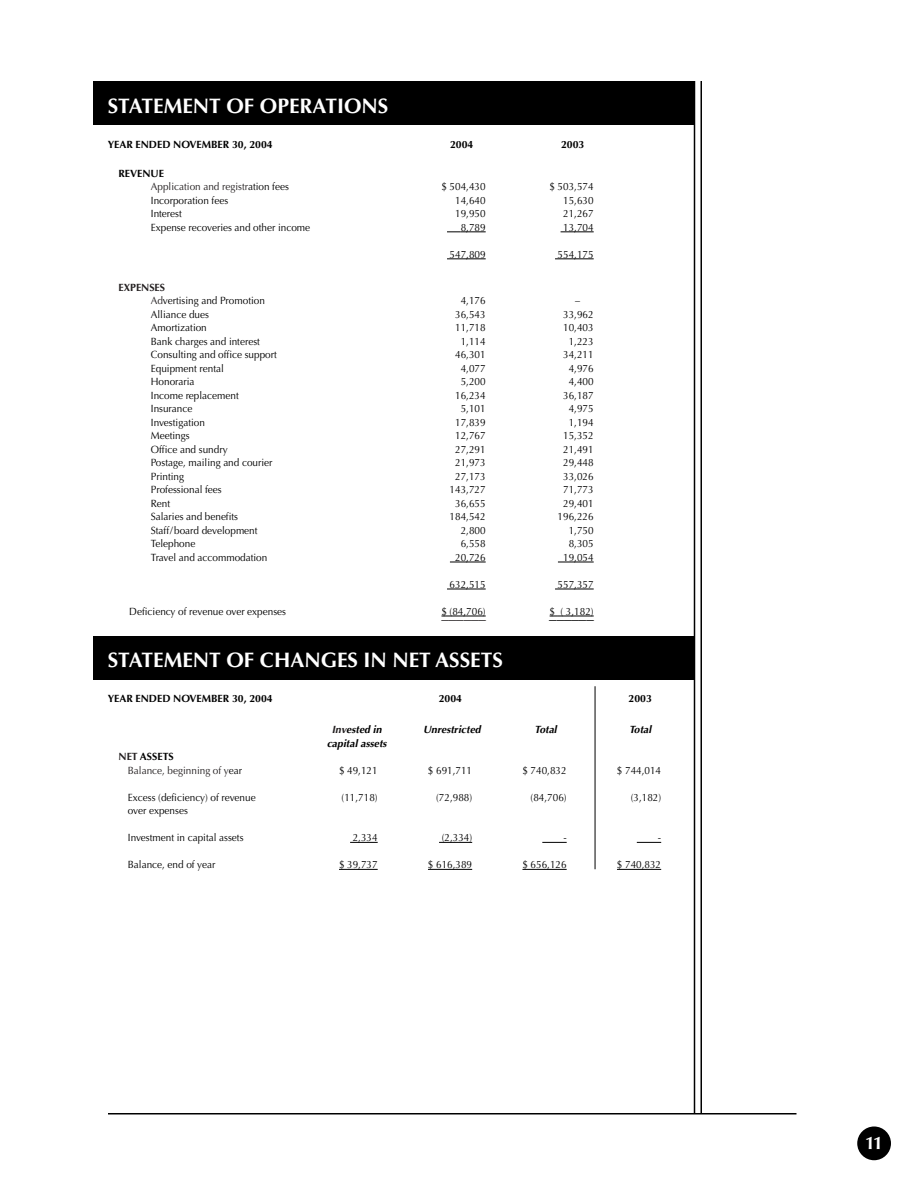
<style>
.page{position:relative;width:918px;height:1188px;background:#fff}
.page>*{position:absolute;margin:0;border:0;box-sizing:border-box;transform-origin:0 0}
.t1{font:700 21px "Optima";color:#fff}
.t2{font:700 18px "Optima";color:#fff}
.t3{font:15px "Times";color:#231f20}
.t4{font:15px "Times";color:#000}
.t5{font:10.5px/13.5px "Optima";color:#000;scale:.95 1}
.t6{font:10.5px/13.5px "Optima";color:#231f20;scale:.95 1}
.t7{font:700 10.5px "Optima";color:#000}
.t8{font:italic 700 10.5px "Optima";color:#000}
.s1{font-weight:700;color:#000}
.s2{color:#000}
.s3{font-weight:700;color:#231f20}
.s4{color:#231f20}
.s5{font-weight:700}
</style>
<div class="page">
<hr style="left:108px;top:1113px;width:688px;height:1px;background:#000">
<div style="left:857px;top:1126px;width:34px;height:34px;background:#000;border-radius:50%"></div>
<hr style="left:694px;top:81px;width:1px;height:1033px;background:#000">
<hr style="left:700px;top:81px;width:2px;height:1033px;background:#000">
<div style="left:93px;top:81px;width:600px;height:43px;background:#000"></div>
<div style="left:93px;top:636px;width:600px;height:43px;background:#000"></div>
<svg style="left:447px;top:232px;width:39px;height:1px"></svg>
<hr style="left:561px;top:232px;width:33px;height:1px;background:#000">
<hr style="left:447px;top:259px;width:39px;height:1px;background:#000">
<hr style="left:555px;top:259px;width:39px;height:1px;background:#000">
<hr style="left:450px;top:562px;width:36px;height:1px;background:#000">
<hr style="left:558px;top:562px;width:36px;height:1px;background:#000">
<hr style="left:447px;top:589px;width:39px;height:1px;background:#000">
<hr style="left:555px;top:589px;width:39px;height:1px;background:#000">
<hr style="left:441px;top:616px;width:45px;height:1px;background:#000">
<hr style="left:558px;top:616px;width:36px;height:1px;background:#000">
<svg style="left:350px;top:842px;width:28px;height:1px"></svg>
<hr style="left:439px;top:842px;width:33px;height:1px;background:#000">
<svg style="left:542px;top:842px;width:25px;height:1px"></svg>
<svg style="left:637px;top:842px;width:24px;height:1px"></svg>
<hr style="left:339px;top:869px;width:39px;height:1px;background:#000">
<hr style="left:428px;top:869px;width:44px;height:1px;background:#000">
<hr style="left:522px;top:869px;width:45px;height:1px;background:#000">
<hr style="left:617px;top:869px;width:44px;height:1px;background:#000">
<hr style="left:595px;top:686px;width:1px;height:183px;background:#000">
<h1 class="t1" style="left:108px;top:97px;width:282px">STATEMENT OF OPERATIONS</h1>
<p class="t7" style="left:108px;top:140px;width:167px">YEAR ENDED NOVEMBER 30, 2004</p>
<p class="t7" style="left:450px;top:140px;width:25px">2004</p>
<p class="t7" style="left:561px;top:140px;width:25px">2003</p>
<p class="t6" style="left:151px;top:168px;width:147px;text-indent:-32px"><span class="s1">REVENUE<br></span>Application and registr<span class="s2">ation fees</span></p>
<p class="t5" style="left:441px;top:181px;width:48px">$ 504,430</p>
<p class="t5" style="left:549px;top:181px;width:48px">$ 503,574</p>
<p class="t5" style="left:151px;top:195px;width:83px">Incorporation fees</p>
<p class="t5" style="left:455px;top:195px;width:34px">14,640</p>
<p class="t5" style="left:563px;top:195px;width:34px">15,630</p>
<p class="t5" style="left:151px;top:208px;width:34px">Interest</p>
<p class="t5" style="left:455px;top:208px;width:34px">19,950</p>
<p class="t5" style="left:563px;top:208px;width:34px">21,267</p>
<p class="t5" style="left:151px;top:222px;width:169px">Expense recoveries and other income</p>
<p class="t5" style="left:461px;top:222px;width:28px">8,789</p>
<p class="t5" style="left:563px;top:222px;width:34px">13,704</p>
<p class="t5" style="left:450px;top:249px;width:39px">547,809</p>
<p class="t5" style="left:558px;top:249px;width:39px">554,175</p>
<p class="t5" style="left:151px;top:282px;width:122px;text-indent:-32px"><span class="s3">EXPENSES<br></span><span class="s4">Ad</span>vertising and Promotion</p>
<p class="t5" style="left:461px;top:295px;width:28px">4,176</p>
<p class="t5" style="left:575px;top:295px;width:7px">–</p>
<p class="t5" style="left:151px;top:309px;width:63px">Alliance dues</p>
<p class="t5" style="left:455px;top:309px;width:34px">36,543</p>
<p class="t5" style="left:563px;top:309px;width:34px">33,962</p>
<p class="t5" style="left:151px;top:322px;width:60px">Amortization</p>
<p class="t5" style="left:455px;top:322px;width:34px">11,718</p>
<p class="t5" style="left:563px;top:322px;width:34px">10,403</p>
<p class="t5" style="left:151px;top:336px;width:116px">Bank charges and interest</p>
<p class="t5" style="left:461px;top:336px;width:28px">1,114</p>
<p class="t5" style="left:569px;top:336px;width:28px">1,223</p>
<p class="t5" style="left:151px;top:349px;width:134px">Consulting and office support</p>
<p class="t5" style="left:455px;top:349px;width:34px">46,301</p>
<p class="t5" style="left:563px;top:349px;width:34px">34,211</p>
<p class="t5" style="left:151px;top:363px;width:78px">Equipment rental</p>
<p class="t5" style="left:461px;top:363px;width:28px">4,077</p>
<p class="t5" style="left:569px;top:363px;width:28px">4,976</p>
<p class="t5" style="left:151px;top:376px;width:47px">Honoraria</p>
<p class="t5" style="left:461px;top:376px;width:28px">5,200</p>
<p class="t5" style="left:569px;top:376px;width:28px">4,400</p>
<p class="t5" style="left:151px;top:390px;width:94px">Income replacement</p>
<p class="t5" style="left:455px;top:390px;width:34px">16,234</p>
<p class="t5" style="left:563px;top:390px;width:34px">36,187</p>
<p class="t5" style="left:151px;top:403px;width:45px">Insurance</p>
<p class="t5" style="left:461px;top:403px;width:28px">5,101</p>
<p class="t5" style="left:569px;top:403px;width:28px">4,975</p>
<p class="t5" style="left:151px;top:417px;width:58px">Investigation</p>
<p class="t5" style="left:455px;top:417px;width:34px">17,839</p>
<p class="t5" style="left:569px;top:417px;width:28px">1,194</p>
<p class="t5" style="left:151px;top:430px;width:42px">Meetings</p>
<p class="t5" style="left:455px;top:430px;width:34px">12,767</p>
<p class="t5" style="left:563px;top:430px;width:34px">15,352</p>
<p class="t5" style="left:151px;top:444px;width:82px">Office and sundry</p>
<p class="t5" style="left:455px;top:444px;width:34px">27,291</p>
<p class="t5" style="left:563px;top:444px;width:34px">21,491</p>
<p class="t5" style="left:151px;top:457px;width:130px">Postage, mailing and courier</p>
<p class="t5" style="left:455px;top:457px;width:34px">21,973</p>
<p class="t5" style="left:563px;top:457px;width:34px">29,448</p>
<p class="t5" style="left:151px;top:471px;width:37px">Printing</p>
<p class="t5" style="left:455px;top:471px;width:34px">27,173</p>
<p class="t5" style="left:563px;top:471px;width:34px">33,026</p>
<p class="t5" style="left:151px;top:484px;width:76px">Professional fees</p>
<p class="t5" style="left:450px;top:484px;width:39px">143,727</p>
<p class="t5" style="left:563px;top:484px;width:34px">71,773</p>
<p class="t5" style="left:151px;top:498px;width:22px">Rent</p>
<p class="t5" style="left:455px;top:498px;width:34px">36,655</p>
<p class="t5" style="left:563px;top:498px;width:34px">29,401</p>
<p class="t5" style="left:151px;top:511px;width:93px">Salaries and benefits</p>
<p class="t5" style="left:450px;top:511px;width:39px">184,542</p>
<p class="t5" style="left:558px;top:511px;width:39px">196,226</p>
<p class="t5" style="left:151px;top:525px;width:114px">Staff/board development</p>
<p class="t5" style="left:461px;top:525px;width:28px">2,800</p>
<p class="t5" style="left:569px;top:525px;width:28px">1,750</p>
<p class="t5" style="left:151px;top:538px;width:48px">Telephone</p>
<p class="t5" style="left:461px;top:538px;width:28px">6,558</p>
<p class="t5" style="left:569px;top:538px;width:28px">8,305</p>
<p class="t5" style="left:151px;top:552px;width:124px">Travel and accommodation</p>
<p class="t5" style="left:455px;top:552px;width:34px">20,726</p>
<p class="t5" style="left:563px;top:552px;width:34px">19,054</p>
<p class="t5" style="left:450px;top:579px;width:39px">632,515</p>
<p class="t5" style="left:558px;top:579px;width:39px">557,357</p>
<p class="t5" style="left:129px;top:606px;width:167px">Deficiency of revenue over expenses</p>
<p class="t5" style="left:441px;top:606px;width:48px">$ (84,706)</p>
<p class="t5" style="left:550px;top:606px;width:48px">$ ( 3,182)</p>
<h3 class="t3" style="left:441px;top:609px;width:46px">______</h3>
<h3 class="t4" style="left:549px;top:609px;width:46px">______</h3>
<h1 class="t1" style="left:108px;top:651px;width:397px">STATEMENT OF CHANGES IN NET ASSETS</h1>
<p class="t7" style="left:108px;top:694px;width:167px">YEAR ENDED NOVEMBER 30, 2004</p>
<p class="t7" style="left:439px;top:694px;width:25px">2004</p>
<p class="t7" style="left:629px;top:694px;width:25px">2003</p>
<p class="t8" style="left:332px;top:725px;width:51px"><span class="s4">Inv</span>ested in</p>
<p class="t8" style="left:423px;top:725px;width:59px">Unrestricted</p>
<p class="t8" style="left:535px;top:725px;width:24px">Total</p>
<p class="t8" style="left:629px;top:725px;width:24px">Total</p>
<p class="t8" style="left:327px;top:739px;width:61px">capital assets</p>
<p class="t6" style="left:128px;top:751px;width:122px;text-indent:-9px"><span class="s5">NET</span> <span class="s1">ASSETS<br></span>Balance, beginning of y<span class="s2">ear</span></p>
<p class="t5" style="left:339px;top:765px;width:42px">$ 49,121</p>
<p class="t5" style="left:428px;top:765px;width:48px">$ 691,711</p>
<p class="t5" style="left:522px;top:765px;width:48px">$ 740,832</p>
<p class="t5" style="left:617px;top:765px;width:48px">$ 744,014</p>
<p class="t5" style="left:128px;top:792px;width:136px">Excess (deficiency) of revenue</p>
<p class="t5" style="left:342px;top:792px;width:39px">(11,718)</p>
<p class="t5" style="left:436px;top:792px;width:39px">(72,988)</p>
<p class="t5" style="left:531px;top:792px;width:39px">(84,706)</p>
<p class="t5" style="left:631px;top:792px;width:34px">(3,182)</p>
<p class="t5" style="left:128px;top:805px;width:65px">over expenses</p>
<p class="t5" style="left:128px;top:832px;width:123px">Investment in capital assets</p>
<p class="t5" style="left:353px;top:832px;width:28px">2,334</p>
<p class="t5" style="left:442px;top:832px;width:34px">(2,334)</p>
<p class="t5" style="left:563px;top:832px;width:5px">-</p>
<p class="t5" style="left:658px;top:832px;width:5px">-</p>
<p class="t5" style="left:128px;top:859px;width:94px">Balance, end of year</p>
<p class="t5" style="left:339px;top:859px;width:42px">$ 39,737</p>
<p class="t5" style="left:428px;top:859px;width:48px">$ 616,389</p>
<p class="t5" style="left:522px;top:859px;width:48px">$ 656,126</p>
<p class="t5" style="left:617px;top:859px;width:48px">$ 740,832</p>
<h2 class="t2" style="left:865px;top:1136px;width:20px">11</h2>
</div>
